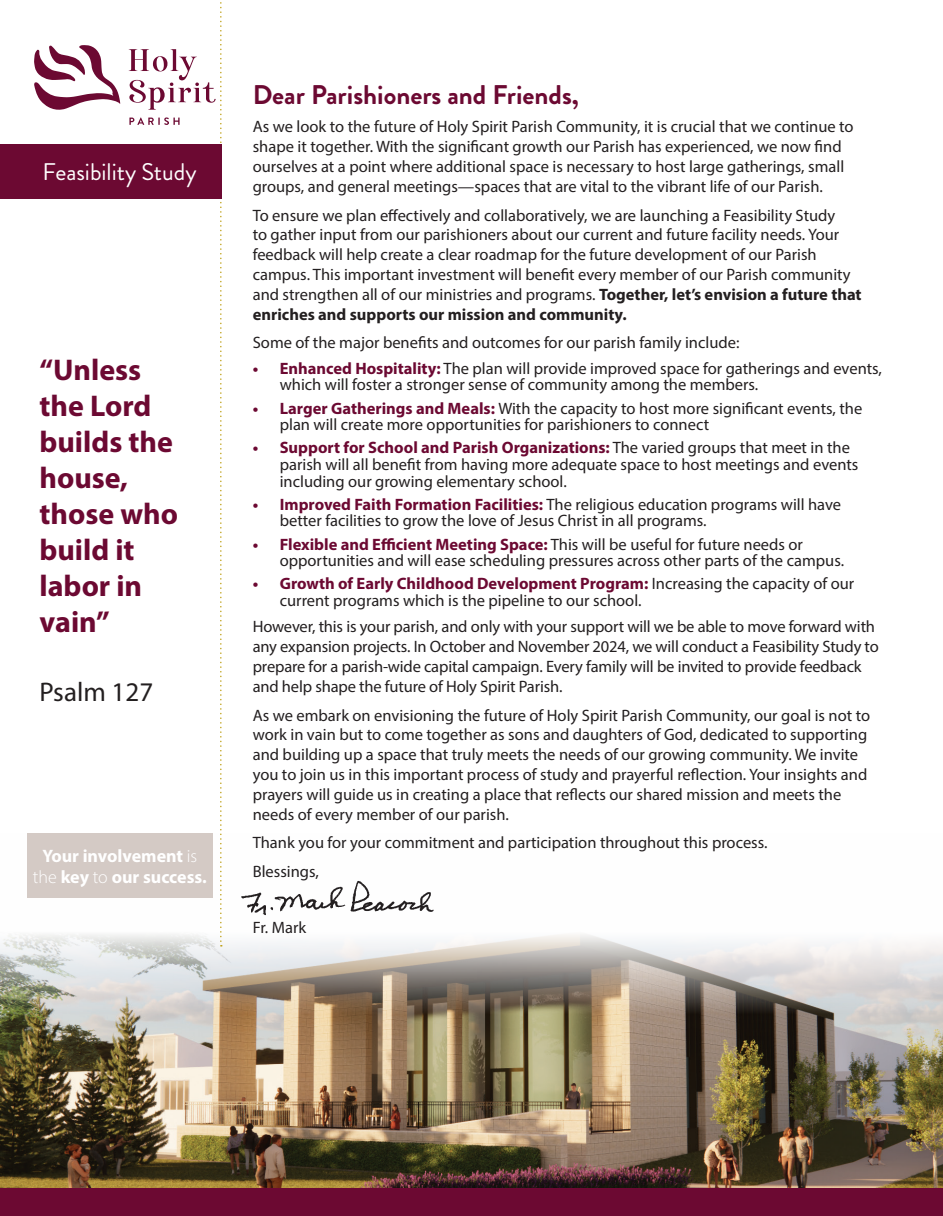
<style>
.page{position:relative;width:943px;height:1216px;background:#fff}
.page>*{position:absolute;margin:0;border:0;box-sizing:border-box;transform-origin:0 0}
.t1{font:700 30px/36px "Myriad Pro";color:#6c0932}
.t2{font:700 27px "Hv D Trial Brandon Grotesque";color:#6c0932}
.t3{font:27px "Myriad Pro";color:#231f20}
.t4{font:24px "Hv D Trial Brandon Grotesque";color:#fff}
.t5{font:700 18px/21.9px "Myriad Pro";color:#fff;text-align:center}
.t6{font:16.5px/19.8px "Myriad Pro";color:#231f20}
.s1{font-weight:300}
.s2{font-weight:700}
.s3{font-weight:700;color:#6c0932}
</style>
<div class="page">
<img style="left:0;top:934px;width:943px;height:254px">
<div style="left:0;top:144px;width:222px;height:54px;background:#6c0932"></div>
<div style="left:0;top:1188px;width:943px;height:27px;background:#6c0932"></div>
<div style="left:27px;top:833px;width:186px;height:65px;background:#d4cac5"></div>
<img style="left:241px;top:880px;width:193px;height:36px">
<svg style="left:34px;top:45px;width:86px;height:65px"></svg>
<svg style="left:129px;top:2px;width:93px;height:944px"></svg>
<h3 class="t4" style="left:43px;top:155px;width:156px">Feasibility Study</h3>
<h1 class="t1" style="left:40px;top:351px;width:140px">“Unless the Lord builds the house, those who build it labor in vain”</h1>
<h2 class="t3" style="left:40px;top:675px;width:115px">Psalm 127</h2>
<p class="t5" style="left:33px;top:843px;width:175px">Your involvement <span class="s1">is the</span> key <span class="s1">to</span> our success.</p>
<h2 class="t2" style="left:253px;top:75px;width:328px">Dear Parishioners and Friends,</h2>
<p class="t6" style="left:253px;top:117px;width:602px">As we look to the future of Holy Spirit Parish Community, it is crucial that we continue to shape it together. With the significant growth our Parish has experienced, we now find ourselves at a point where additional space is necessary to host large gatherings, small groups, and general meetings—spaces that are vital to the vibrant life of our Parish.</p>
<p class="t6" style="left:253px;top:205px;width:610px">To ensure we plan effectively and collaboratively, we are launching a Feasibility Study<br>to gather input from our parishioners about our current and future facility needs. Your feedback will help create a clear roadmap for the future development of our Parish campus. This important investment will benefit every member of our Parish community and strengthen all of our ministries and programs. <span class="s2">Together, let’s envision a future that enriches and supports our mission and community.</span></p>
<p class="t6" style="left:253px;top:333px;width:488px">Some of the major benefits and outcomes for our parish family include:</p>
<p class="t6" style="left:280px;top:360px;width:604px;line-height:16.5px;text-indent:-27px"><span class="s3">• Enhanced Hospitality:</span> The plan will provide improved space for gatherings and events, which will foster a stronger sense of community among the members.</p>
<p class="t6" style="left:280px;top:399px;width:584px;line-height:16.5px;text-indent:-27px"><span class="s3">• Larger Gatherings and Meals:</span> With the capacity to host more significant events, the plan will create more opportunities for parishioners to connect</p>
<p class="t6" style="left:280px;top:439px;width:580px;line-height:16.5px;text-indent:-27px"><span class="s3">• Support for School and Parish Organizations:</span> The varied groups that meet in the parish will all benefit from having more adequate space to host meetings and events including our growing elementary school.</p>
<p class="t6" style="left:280px;top:495px;width:563px;line-height:16.5px;text-indent:-27px"><span class="s3">• Improved Faith Formation Facilities:</span> The religious education programs will have better facilities to grow the love of Jesus Christ in all programs.</p>
<p class="t6" style="left:280px;top:535px;width:566px;line-height:16.5px;text-indent:-27px"><span class="s3">• Flexible and Efficient Meeting Space:</span> This will be useful for future needs or opportunities and will ease scheduling pressures across other parts of the campus.</p>
<p class="t6" style="left:280px;top:575px;width:576px;line-height:16.5px;text-indent:-27px"><span class="s3">• Growth of Early Childhood Development Program:</span> Increasing the capacity of our current programs which is the pipeline to our school.</p>
<p class="t6" style="left:253px;top:616px;width:628px">However, this is your parish, and only with your support will we be able to move forward with any expansion projects. In October and November 2024, we will conduct a Feasibility Study to prepare for a parish-wide capital campaign. Every family will be invited to provide feedback and help shape the future of Holy Spirit Parish.</p>
<p class="t6" style="left:253px;top:705px;width:619px">As we embark on envisioning the future of Holy Spirit Parish Community, our goal is not to work in vain but to come together as sons and daughters of God, dedicated to supporting and building up a space that truly meets the needs of our growing community. We invite you to join us in this important process of study and prayerful reflection. Your insights and prayers will guide us in creating a place that reflects our shared mission and meets the needs of every member of our parish.</p>
<p class="t6" style="left:253px;top:828px;width:516px;line-height:28.8px">Thank you for your commitment and participation throughout this process.<br>Blessings,</p>
<p class="t6" style="left:253px;top:917px;width:55px">Fr. Mark</p>
</div>
